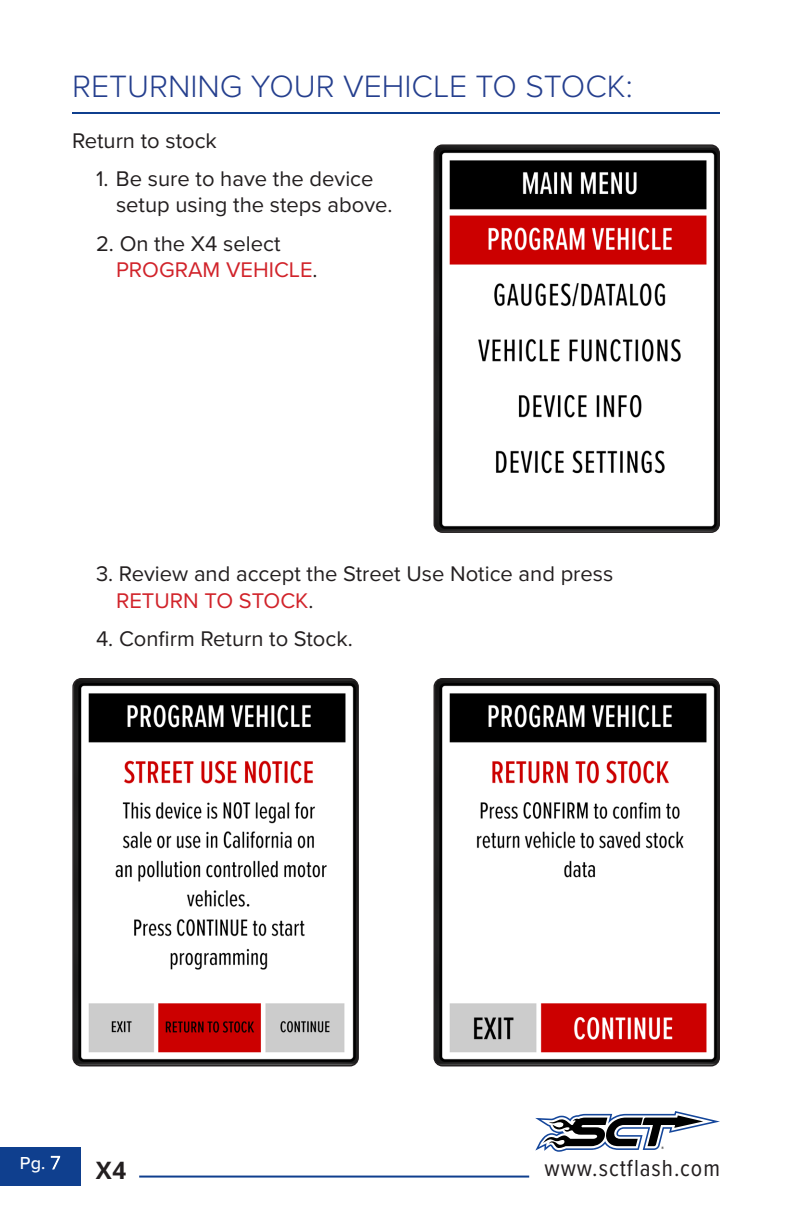
<style>
.page{position:relative;width:792px;height:1224px;background:#fff}
.page>*{position:absolute;margin:0;border:0;box-sizing:border-box;transform-origin:0 0}
.t1{font:300 32px "Proxima Nova";color:#253f8e}
.t2{font:24px "Proxima Nova Cond";letter-spacing:.04em;color:#231f20}
.t3{font:700 24px "Open Sans";color:#231f20}
.t4{font:22px/26.4px "Proxima Nova";color:#231f20}
.t5{font:500 18px "Proxima Nova";color:#fff}
.s1{color:#d1232a}
.s2{font-family:"Gotham";font-weight:300}
</style>
<div class="page">
<hr style="left:139px;top:1176px;width:390px;height:2px;background:#0f3f8e">
<hr style="left:72px;top:112px;width:648px;height:2px;background:#0f3f8e">
<svg style="left:535px;top:1111px;width:185px;height:41px"></svg>
<div style="left:0;top:1147px;width:80px;height:39px;background:#0f3f8e"></div>
<img style="left:434px;top:146px;width:284px;height:385px">
<div style="left:434px;top:144px;width:286px;height:389px;border:1px solid #231f20;border-radius:8px"></div>
<img style="left:74px;top:680px;width:283px;height:386px">
<div style="left:72px;top:678px;width:287px;height:388px;border:1px solid #231f20;border-radius:8px"></div>
<img style="left:434px;top:680px;width:284px;height:386px">
<div style="left:434px;top:678px;width:286px;height:388px;border:1px solid #231f20;border-radius:8px"></div>
<p class="t1" style="left:72px;top:63px;width:562px">RETURNING YOUR VEHICLE TO STOCK:</p>
<p class="t4" style="left:72px;top:126px;width:146px">Return to stock</p>
<p class="t4" style="left:116px;top:165px;width:278px;text-indent:-20px">1. Be sure to have the device setup using the steps above.</p>
<p class="t4" style="left:116px;top:229px;width:203px;text-indent:-20px">2. On the X4 select<br><span class="s1">PROGRAM VEHICLE</span>.</p>
<p class="t4" style="left:116px;top:560px;width:499px;text-indent:-20px">3. Review and accept the Street Use Notice and press<br><span class="s1">RETURN TO STOCK</span>.</p>
<p class="t4" style="left:96px;top:625px;width:258px">4. Confirm Return to Stock.</p>
<p class="t5" style="left:20px;top:1150px;width:42px">Pg. <span class="s2">7</span></p>
<p class="t3" style="left:96px;top:1153px;width:32px">X4</p>
<p class="t2" style="left:544px;top:1150px;width:177px">www.sctflash.com</p>
</div>
